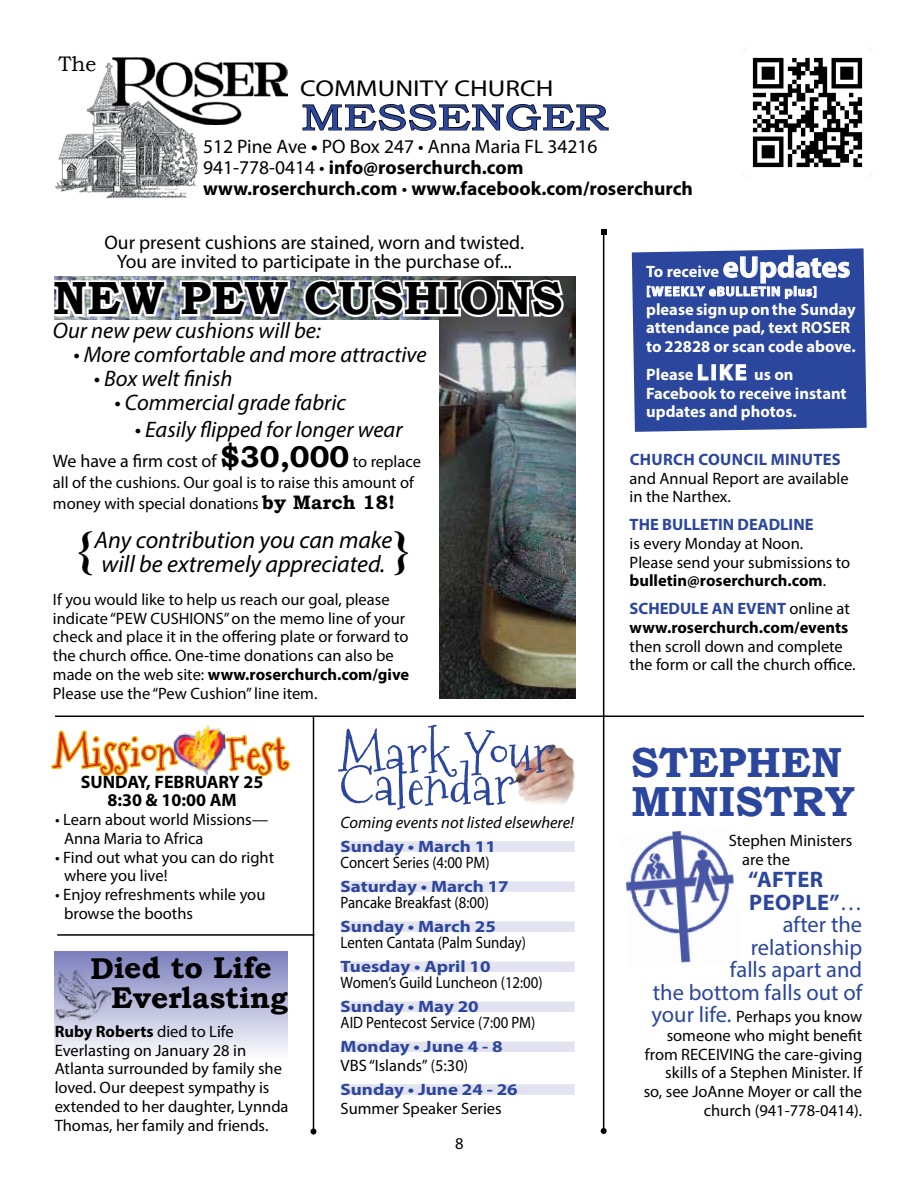
<style>
.page{position:relative;width:918px;height:1188px;background:#fff}
.page>*{position:absolute;margin:0;border:0;box-sizing:border-box;transform-origin:0 0}
.t1{font:52.5px "Sugarplum";color:#2b469d}
.t2{font:700 49.5px "Bookman Old Style";color:#000}
.t3{font:700 46.5px "Bookman Old Style";color:#000}
.t4{font:43.5px "Sugarplum";color:#d2232a}
.t5{font:700 42px/39px "Bookman Old Style";color:#2b469d}
.t6{font:36px "Bookman Old Style";color:#2b469d;scale:1.28 1}
.t7{font:700 30px/30px "Bookman Old Style";letter-spacing:-.005em;color:#000}
.t8{font:italic 24px/24px "Myriad Pro";color:#000}
.t9{font:22.95px "Myriad Pro";color:#000;scale:1.18 1}
.t10{font:italic 22.5px "Myriad Pro";color:#000}
.t11{font:22.5px "Myriad Pro";color:#2b469d}
.t12{font:700 22.5px "Myriad Pro";letter-spacing:.02em;color:#2b469d}
.t13{font:21px "Bookman Old Style";color:#000}
.t14{font:700 19.5px/21px "Myriad Pro";color:#000}
.t15{font:19.5px/19.5px "Myriad Pro";color:#000;text-align:center}
.t16{font:18px "Myriad Pro";color:#000}
.t17{font:700 18px/18.8px "Myriad Pro";color:#000;text-align:center}
.t18{font:16.5px/18.8px "Myriad Pro";color:#000}
.t19{font:700 16.5px/18.8px "Myriad Pro";color:#fff}
.t20{font:16.5px "Myriad Pro";color:#000;scale:.9 1}
.t21{font:700 16.5px "Myriad Pro";color:#2b469d;scale:1.15 1}
.t22{font:700 16.5px/18.8px "Myriad Pro";color:#000}
.t23{font:italic 16.5px "Myriad Pro";color:#000}
.t24{font:700 16.5px "Myriad Pro";letter-spacing:.02em;color:#2b469d}
.t25{font:700 16.5px "Myriad Pro";color:#2b469d}
.t26{font:700 13.5px "Myriad Pro";letter-spacing:.05em;color:#fff}
.s1{font-weight:400}
.s2{font-family:"Bookman Old Style";font-weight:700;font-size:30px}
.s3{font-size:16.5px}
.s4{font-family:"Bookman Old Style";font-weight:700;font-size:19.5px}
.s5{font-weight:700}
.s6{font-size:30px}
.s7{font-size:22.5px}
.s8{color:#2b469d}
.s9{font-size:22.5px;color:#2b469d}
</style>
<div class="page">
<img style="left:169px;top:276px;width:131px;height:44px">
<img style="left:625px;top:831px;width:109px;height:132px">
<img style="left:112px;top:57px;width:176px;height:68px">
<img style="left:55px;top:60px;width:148px;height:139px">
<img style="left:742px;top:48px;width:130px;height:129px">
<svg style="left:302px;top:104px;width:307px;height:27px"></svg>
<svg style="left:632px;top:248px;width:235px;height:184px;background:#3b54a4"></svg>
<hr style="left:603px;top:232px;width:1px;height:899px;background:#000">
<svg style="left:601px;top:229px;width:6px;height:6px"></svg>
<svg style="left:601px;top:1128px;width:6px;height:6px"></svg>
<hr style="left:55px;top:716px;width:809px;height:1px;background:#000">
<img style="left:512px;top:744px;width:63px;height:60px">
<div style="left:341px;top:841px;width:234px;height:11px;background:#e2e2f1"></div>
<div style="left:341px;top:881px;width:234px;height:11px;background:#e2e2f1"></div>
<div style="left:341px;top:921px;width:234px;height:11px;background:#e2e2f1"></div>
<div style="left:341px;top:961px;width:234px;height:11px;background:#e2e2f1"></div>
<div style="left:341px;top:1001px;width:234px;height:11px;background:#e2e2f1"></div>
<div style="left:341px;top:1042px;width:234px;height:10px;background:#e2e2f1"></div>
<div style="left:341px;top:1084px;width:234px;height:11px;background:#e2e2f1"></div>
<hr style="left:313px;top:717px;width:1px;height:415px;background:#000">
<svg style="left:310px;top:1129px;width:6px;height:6px"></svg>
<div style="left:54px;top:951px;width:234px;height:108px;background:linear-gradient(to bottom,#7a7fbc,#fbfbfd)"></div>
<img style="left:55px;top:969px;width:58px;height:54px">
<hr style="left:57px;top:934px;width:257px;height:2px;background:#000">
<svg style="left:51px;top:715px;width:129px;height:62px"></svg>
<svg style="left:223px;top:715px;width:68px;height:62px"></svg>
<img style="left:173px;top:723px;width:54px;height:53px">
<img style="left:440px;top:276px;width:135px;height:423px">
<svg style="left:54px;top:276px;width:115px;height:44px"></svg>
<svg style="left:178px;top:276px;width:114px;height:44px"></svg>
<svg style="left:300px;top:276px;width:267px;height:44px"></svg>
<p class="t13" style="left:58px;top:50px;width:39px">The</p>
<h3 class="t9" style="left:300px;top:74px;width:216px">COMMUNITY CHURCH</h3>
<h3 class="t6" style="left:301px;top:94px;width:241px">MESSENGER</h3>
<p class="t14" style="left:203px;top:135px;width:492px"><span class="s1">512 Pine Ave</span> • <span class="s1">PO Box 247 • Anna Maria FL 34216<br>941-778-0414 •</span> info@roserchurch.com www.roserchurch.com <span class="s1">•</span> www.facebook.com/roserchurch</p>
<p class="t15" style="left:104px;top:232px;width:421px">Our present cushions are stained, worn and twisted.<br>You are invited to participate in the purchase of...</p>
<h3 class="t3" style="left:53px;top:265px;width:511px">NEW PEW CUSHIONS</h3>
<h3 class="t10" style="left:53px;top:317px;width:269px">Our new pew cushions will be:</h3>
<h3 class="t10" style="left:73px;top:341px;width:355px">• More comfortable and more attractive</h3>
<h3 class="t10" style="left:94px;top:365px;width:140px">• Box welt finish</h3>
<h3 class="t10" style="left:114px;top:389px;width:233px">• Commercial grade fabric</h3>
<h3 class="t10" style="left:135px;top:416px;width:269px">• Easily flipped for longer wear</h3>
<p class="t16" style="left:53px;top:450px;width:370px">We have a firm cost of <span class="s2">$30,000</span> <span class="s3">to replace</span></p>
<p class="t18" style="left:53px;top:472px;width:363px;line-height:21px">all of the cushions. Our goal is to raise this amount of money with special donations <span class="s4">by March 18!</span></p>
<h3 class="t8" style="left:94px;top:527px;width:300px">Any contribution you can make will be extremely appreciated.</h3>
<p class="t18" style="left:53px;top:590px;width:358px">If you would like to help us reach our goal, please indicate “PEW CUSHIONS” on the memo line of your check and place it in the offering plate or forward to the church office. One-time donations can also be made on the web site: <span class="s5">www.roserchurch.com/give </span>Please use the “Pew Cushion” line item.</p>
<h2 class="t2" style="left:77px;top:513px;width:17px">{</h2>
<h2 class="t2" style="left:394px;top:513px;width:17px">}</h2>
<h3 class="t4" style="left:55px;top:724px;width:236px">Mission Fest</h3>
<p class="t17" style="left:81px;top:772px;width:184px">SUNDAY, FEBRUARY 25<br>8:30 &amp; 10:00 AM</p>
<p class="t18" style="left:64px;top:810px;width:206px;text-indent:-9px">• Learn about world Missions—<br>Anna Maria to Africa</p>
<p class="t18" style="left:64px;top:847px;width:212px;text-indent:-9px">• Find out what you can do right where you live!</p>
<p class="t18" style="left:64px;top:885px;width:203px;text-indent:-9px">• Enjoy refreshments while you browse the booths</p>
<h3 class="t7" style="left:111px;top:953px;width:178px;text-indent:-20px">Died to Life<br>Everlasting</h3>
<p class="t18" style="left:55px;top:1022px;width:235px"><span class="s5">Ruby Roberts</span> died to Life<br>Everlasting on January 28 in<br>Atlanta surrounded by family she loved. Our deepest sympathy is extended to her daughter, Lynnda<br>Thomas, her family and friends.</p>
<h1 class="t1" style="left:341px;top:718px;width:215px">Mark Your</h1>
<h1 class="t1" style="left:341px;top:750px;width:176px">Calendar</h1>
<p class="t23" style="left:341px;top:812px;width:235px">Coming events not listed elsewhere!</p>
<p class="t21" style="left:341px;top:835px;width:137px">Sunday • March 11</p>
<p class="t20" style="left:341px;top:852px;width:167px">Concert Series (4:00 PM)</p>
<p class="t21" style="left:341px;top:876px;width:148px">Saturday • March 17</p>
<p class="t20" style="left:341px;top:892px;width:166px">Pancake Breakfast (8:00)</p>
<p class="t21" style="left:341px;top:916px;width:137px">Sunday • March 25</p>
<p class="t20" style="left:341px;top:932px;width:208px">Lenten Cantata (Palm Sunday)</p>
<p class="t21" style="left:341px;top:956px;width:132px">Tuesday • April 10</p>
<p class="t20" style="left:341px;top:972px;width:226px">Women’s Guild Luncheon (12:00)</p>
<p class="t21" style="left:341px;top:996px;width:122px">Sunday • May 20</p>
<p class="t20" style="left:341px;top:1012px;width:218px">AID Pentecost Service (7:00 PM)</p>
<p class="t21" style="left:341px;top:1036px;width:142px">Monday • June 4 - 8</p>
<p class="t18" style="left:341px;top:1056px;width:129px">VBS “Islands” (5:30)</p>
<p class="t21" style="left:341px;top:1078px;width:156px">Sunday • June 24 - 26</p>
<p class="t18" style="left:341px;top:1098px;width:163px">Summer Speaker Series</p>
<p class="t18" style="left:455px;top:1133px;width:10px">8</p>
<p class="t19" style="left:646px;top:262px;width:206px">To receive <span class="s6">eUpdates</span></p>
<p class="t26" style="left:646px;top:283px;width:172px">[WEEKLY eBULLETIN plus]</p>
<p class="t19" style="left:646px;top:299px;width:211px">please sign up on the Sunday attendance pad, text ROSER to 22828 or scan code above.</p>
<p class="t19" style="left:646px;top:364px;width:202px">Please <span class="s7">LIKE</span> us on<br>Facebook to receive instant updates and photos.</p>
<p class="t24" style="left:630px;top:449px;width:213px">CHURCH COUNCIL MINUTES</p>
<p class="t18" style="left:630px;top:468px;width:220px">and Annual Report are available in the Narthex.</p>
<p class="t25" style="left:630px;top:514px;width:185px">THE BULLETIN DEADLINE</p>
<p class="t18" style="left:630px;top:534px;width:222px">is every Monday at Noon.<br>Please send your submissions to <span class="s5">bulletin@roserchurch.com</span>.</p>
<p class="t22" style="left:630px;top:599px;width:222px"><span class="s8">SCHEDULE AN EVENT</span> <span class="s1">online at </span>www.roserchurch.com/events</p>
<p class="t18" style="left:630px;top:636px;width:227px">then scroll down and complete the form or call the church office.</p>
<h3 class="t5" style="left:631px;top:743px;width:225px">STEPHEN<br>MINISTRY</h3>
<p class="t18" style="left:742px;top:831px;width:112px;text-indent:-13px">Stephen Ministers are the</p>
<h3 class="t12" style="left:748px;top:865px;width:76px">“AFTER</h3>
<h3 class="t12" style="left:749px;top:888px;width:114px">PEOPLE”<span class="s1">…</span></h3>
<h3 class="t11" style="left:783px;top:911px;width:81px">after the</h3>
<h3 class="t11" style="left:751px;top:933px;width:113px">relationship</h3>
<h3 class="t11" style="left:730px;top:956px;width:134px">falls apart and</h3>
<h3 class="t11" style="left:653px;top:978px;width:211px">the bottom falls out of</h3>
<p class="t18" style="left:644px;top:1007px;width:220px;text-align:right"><span class="s9">your life.</span> Perhaps you know someone who might benefit from RECEIVING the care-giving skills of a Stephen Minister. If so, see JoAnne Moyer or call the church (941-778-0414).</p>
</div>
